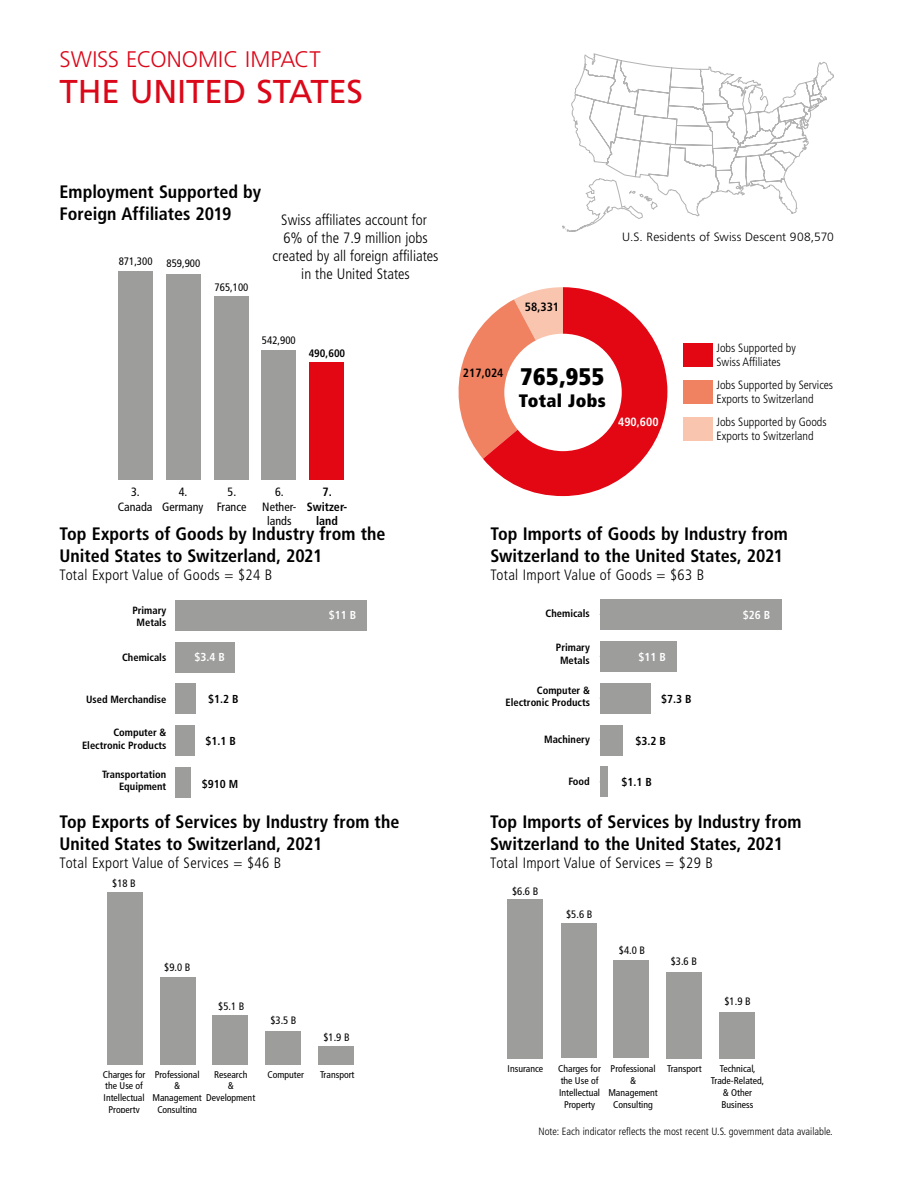
<style>
.page{position:relative;width:919px;height:1187px;background:#fff}
.page>*{position:absolute;margin:0;border:0;box-sizing:border-box;transform-origin:0 0}
._22_States_Title_Big{font:33px "Frutiger LT Pro";letter-spacing:-.005em;color:#db081a}
.t1{font:900 condensed 24px "Frutiger LT Pro";letter-spacing:.02em;color:#000}
._22_States_Title_Sma{font:300 22.5px "Frutiger LT Pro";color:#db081a}
._22_Titel_cond{font:700 condensed 18px/21.6px "Frutiger LT Pro";color:#000}
.t2{font:900 condensed 18px "Frutiger LT Pro";letter-spacing:.02em;color:#000}
.Swiss_affiliates_Inf{font:300 condensed 15px/18px "Frutiger LT Pro";color:#000;text-align:center}
.Swiss_affiliates_Inf-2{font:300 condensed 15px "Frutiger LT Pro";letter-spacing:.02em;color:#000}
.Total_Value_22{font:300 condensed 15px "Frutiger LT Pro";letter-spacing:.02em;color:#000}
.t3{font:300 13.5px "Frutiger LT Pro";color:#000}
.t4{font:300 condensed 12px/14.4px "Frutiger LT Pro";color:#000}
.t5{font:condensed 12px/14.4px "Frutiger LT Pro";color:#000;text-align:center}
.Residents{font:300 12px "Frutiger LT Pro";letter-spacing:.01em;color:#000}
.t6{font:700 condensed 12px/14.4px "Frutiger LT Pro";color:#000;text-align:center}
.t7{font:700 condensed 12px "Frutiger LT Pro";color:#fff}
.t8{font:700 condensed 11.55px "Frutiger LT Pro";color:#000}
.t9{font:700 condensed 11.55px "Frutiger LT Pro";color:#fff}
.t10{font:condensed 10.8px "Frutiger LT Pro";color:#000}
.t11{font:700 condensed 10.8px "Frutiger LT Pro";color:#000}
.t12{font:700 condensed 10.5px/12.6px "Frutiger LT Pro";color:#000;text-align:right}
.t13{font:300 condensed 10.5px "Frutiger LT Pro";color:#000}
.t14{font:condensed 9.75px/11.7px "Frutiger LT Pro";color:#000;text-align:center}
</style>
<div class="page">
<div style="left:118px;top:271px;width:34px;height:209px;background:#9d9d9c"></div>
<div style="left:166px;top:274px;width:34px;height:206px;background:#9d9d9c"></div>
<div style="left:214px;top:297px;width:34px;height:183px;background:#9d9d9c"></div>
<div style="left:262px;top:350px;width:34px;height:130px;background:#9d9d9c"></div>
<div style="left:309px;top:362px;width:35px;height:118px;background:#e30613"></div>
<div style="left:175px;top:600px;width:192px;height:30px;background:#9d9d9c"></div>
<div style="left:175px;top:642px;width:59px;height:30px;background:#9d9d9c"></div>
<div style="left:175px;top:683px;width:21px;height:31px;background:#9d9d9c"></div>
<div style="left:175px;top:725px;width:19px;height:30px;background:#9d9d9c"></div>
<div style="left:175px;top:767px;width:16px;height:30px;background:#9d9d9c"></div>
<svg style="left:571px;top:54px;width:262px;height:177px"></svg>
<svg style="left:562px;top:226px;width:16px;height:6px"></svg>
<div style="left:600px;top:599px;width:181px;height:30px;background:#9d9d9c"></div>
<div style="left:600px;top:641px;width:76px;height:30px;background:#9d9d9c"></div>
<div style="left:600px;top:683px;width:50px;height:30px;background:#9d9d9c"></div>
<div style="left:600px;top:725px;width:22px;height:30px;background:#9d9d9c"></div>
<div style="left:600px;top:766px;width:7px;height:30px;background:#9d9d9c"></div>
<svg style="left:458px;top:287px;width:209px;height:209px"></svg>
<div style="left:683px;top:343px;width:29px;height:24px;background:#e30613"></div>
<div style="left:683px;top:380px;width:29px;height:24px;background:#f08262"></div>
<div style="left:683px;top:417px;width:29px;height:24px;background:#f9c5af"></div>
<div style="left:504px;top:334px;width:117px;height:117px;background:#fff;border-radius:50%"></div>
<div style="left:107px;top:892px;width:36px;height:172px;background:#9d9d9c"></div>
<div style="left:160px;top:977px;width:35px;height:87px;background:#9d9d9c"></div>
<div style="left:212px;top:1014px;width:36px;height:50px;background:#9d9d9c"></div>
<div style="left:265px;top:1030px;width:36px;height:34px;background:#9d9d9c"></div>
<div style="left:318px;top:1046px;width:36px;height:18px;background:#9d9d9c"></div>
<div style="left:507px;top:898px;width:36px;height:160px;background:#9d9d9c"></div>
<div style="left:560px;top:923px;width:36px;height:135px;background:#9d9d9c"></div>
<div style="left:613px;top:960px;width:36px;height:98px;background:#9d9d9c"></div>
<div style="left:665px;top:971px;width:36px;height:87px;background:#9d9d9c"></div>
<div style="left:718px;top:1012px;width:36px;height:46px;background:#9d9d9c"></div>
<p class="_22_States_Title_Sma" style="left:60px;top:46px;width:263px">SWISS ECONOMIC IMPACT</p>
<p class="_22_States_Title_Big" style="left:60px;top:72px;width:305px">THE UNITED STATES</p>
<p class="_22_Titel_cond" style="left:60px;top:181px;width:203px">Employment Supported by<br>Foreign Affiliates 2019</p>
<p class="t10" style="left:119px;top:255px;width:35px">871,300</p>
<p class="t10" style="left:166px;top:257px;width:35px">859,900</p>
<p class="t10" style="left:215px;top:281px;width:35px">765,100</p>
<p class="Swiss_affiliates_Inf" style="left:272px;top:211px;width:167px">Swiss affiliates account for<br>6% of the 7.9 million jobs created by all foreign affiliates in the United States</p>
<p class="t10" style="left:262px;top:334px;width:35px">542,900</p>
<p class="t11" style="left:309px;top:347px;width:38px">490,600</p>
<p class="t5" style="left:118px;top:485px;width:36px">3.<br>Canada</p>
<p class="t5" style="left:262px;top:485px;width:35px">6.<br>Nether&shy;lands</p>
<p class="t5" style="left:162px;top:485px;width:43px">4.<br>Germany</p>
<p class="t5" style="left:217px;top:485px;width:31px">5.<br>France</p>
<p class="t6" style="left:307px;top:485px;width:42px">7.<br>Switzer&shy;land</p>
<p class="_22_Titel_cond" style="left:60px;top:523px;width:327px">Top Exports of Goods by Industry from the<br>United States to Switzerland, 2021</p>
<p class="Swiss_affiliates_Inf-2" style="left:60px;top:566px;width:214px">Total Export Value of Goods = $24 B</p>
<p class="t12" style="left:132px;top:603px;width:35px;text-align:center">Primary<br>Metals</p>
<p class="t9" style="left:329px;top:608px;width:29px">$11 B</p>
<p class="t9" style="left:194px;top:650px;width:32px">$3.4 B</p>
<p class="t8" style="left:208px;top:692px;width:32px">$1.2 B</p>
<p class="t8" style="left:205px;top:734px;width:32px">$1.1 B</p>
<p class="t8" style="left:202px;top:776px;width:38px">$910 M</p>
<p class="t12" style="left:122px;top:650px;width:46px">Chemicals</p>
<p class="t12" style="left:86px;top:692px;width:82px">Used Merchandise</p>
<p class="t12" style="left:82px;top:726px;width:86px">Computer &amp;<br>Electronic Products</p>
<p class="t12" style="left:102px;top:767px;width:66px">Transportation<br>Equipment</p>
<p class="_22_Titel_cond" style="left:60px;top:811px;width:341px">Top Exports of Services by Industry from the<br>United States to Switzerland, 2021</p>
<p class="Swiss_affiliates_Inf-2" style="left:60px;top:854px;width:223px">Total Export Value of Services = $46 B</p>
<p class="t10" style="left:112px;top:877px;width:25px">$18 B</p>
<p class="t10" style="left:164px;top:961px;width:28px">$9.0 B</p>
<p class="t10" style="left:218px;top:999px;width:28px">$5.1 B</p>
<p class="t10" style="left:270px;top:1014px;width:28px">$3.5 B</p>
<p class="t10" style="left:323px;top:1030px;width:28px">$1.9 B</p>
<p class="t14" style="left:103px;top:1068px;width:44px">Charges for the Use of<br>Intellectual<br>Property</p>
<p class="t14" style="left:206px;top:1068px;width:50px">Research<br>&amp;<br>Development</p>
<p class="t14" style="left:155px;top:1068px;width:46px">Professional</p>
<p class="t14" style="left:267px;top:1068px;width:38px">Computer</p>
<p class="t14" style="left:320px;top:1068px;width:36px">Transport</p>
<p class="t14" style="left:152px;top:1080px;width:51px">&amp;<br>Management<br>Consulting</p>
<p class="Residents" style="left:622px;top:230px;width:213px">U.S. Residents of Swiss Descent 908,570</p>
<p class="t6" style="left:525px;top:300px;width:36px">58,331</p>
<p class="t6" style="left:463px;top:365px;width:42px">217,024</p>
<p class="t1" style="left:520px;top:362px;width:85px">765,955</p>
<p class="t2" style="left:518px;top:389px;width:88px">Total Jobs</p>
<p class="t7" style="left:618px;top:414px;width:42px">490,600</p>
<p class="t4" style="left:716px;top:341px;width:81px">Jobs Supported by<br>Swiss Affiliates</p>
<p class="t4" style="left:716px;top:378px;width:118px">Jobs Supported by Services<br>Exports to Switzerland</p>
<p class="t4" style="left:716px;top:415px;width:112px">Jobs Supported by Goods<br>Exports to Switzerland</p>
<p class="_22_Titel_cond" style="left:490px;top:523px;width:299px">Top Imports of Goods by Industry from<br>Switzerland to the United States, 2021</p>
<p class="Total_Value_22" style="left:490px;top:566px;width:215px">Total Import Value of Goods = $63 B</p>
<p class="t12" style="left:545px;top:607px;width:46px">Chemicals</p>
<p class="t9" style="left:742px;top:607px;width:29px">$26 B</p>
<p class="t9" style="left:638px;top:649px;width:29px">$11 B</p>
<p class="t8" style="left:661px;top:691px;width:32px">$7.3 B</p>
<p class="t8" style="left:635px;top:733px;width:32px">$3.2 B</p>
<p class="t8" style="left:621px;top:775px;width:32px">$1.1 B</p>
<p class="t12" style="left:556px;top:641px;width:35px;text-align:center">Primary<br>Metals</p>
<p class="t12" style="left:505px;top:683px;width:86px">Computer &amp;<br>Electronic Products</p>
<p class="t12" style="left:544px;top:732px;width:47px">Machinery</p>
<p class="t12" style="left:568px;top:774px;width:23px">Food</p>
<p class="_22_Titel_cond" style="left:490px;top:811px;width:313px">Top Imports of Services by Industry from<br>Switzerland to the United States, 2021</p>
<p class="Total_Value_22" style="left:490px;top:854px;width:224px">Total Import Value of Services = $29 B</p>
<p class="t10" style="left:512px;top:884px;width:28px">$6.6 B</p>
<p class="t10" style="left:566px;top:907px;width:28px">$5.6 B</p>
<p class="t10" style="left:619px;top:943px;width:28px">$4.0 B</p>
<p class="t10" style="left:670px;top:955px;width:28px">$3.6 B</p>
<p class="t10" style="left:724px;top:994px;width:28px">$1.9 B</p>
<p class="t14" style="left:507px;top:1063px;width:37px">Insurance</p>
<p class="t14" style="left:558px;top:1063px;width:44px">Charges for the Use of<br>Intellectual<br>Property</p>
<p class="t14" style="left:608px;top:1063px;width:51px">Professional &amp;<br>Management<br>Consulting</p>
<p class="t14" style="left:667px;top:1063px;width:36px">Transport</p>
<p class="t14" style="left:710px;top:1063px;width:55px">Technical,<br>Trade-Related, &amp; Other<br>Business</p>
<p class="t3" style="left:818px;top:1121px;width:17px">21</p>
<p class="t13" style="left:538px;top:1125px;width:296px">Note: Each indicator reflects the most recent U.S. government data available.</p>
</div>
